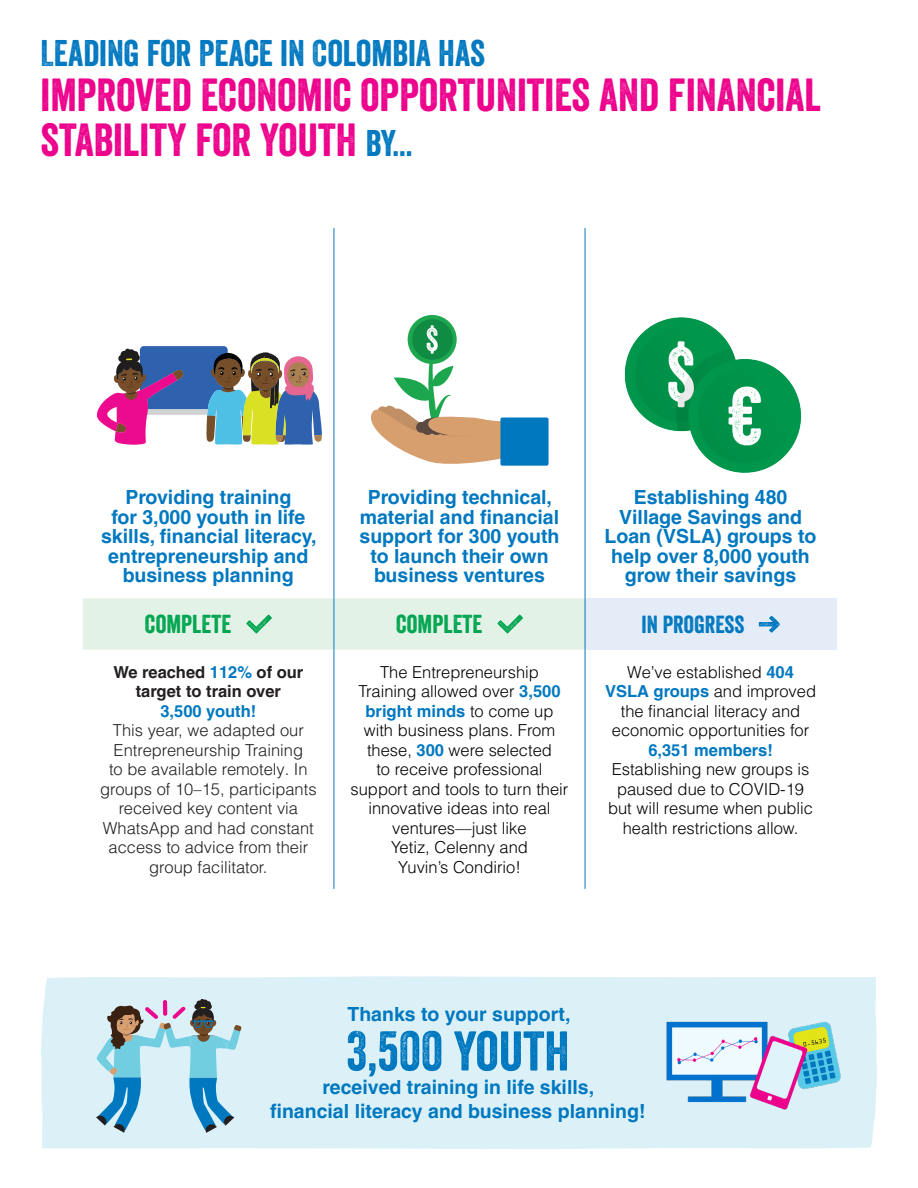
<style>
.page{position:relative;width:918px;height:1188px;background:#fff}
.page>*{position:absolute;margin:0;border:0;box-sizing:border-box;transform-origin:0 0}
.quote{font:54px "Veneer";color:#0078c0}
.t1{font:45px/45px "Veneer";color:#ed028c}
.t2{font:36px "Veneer";color:#0078c0}
.subsections{font:25.2px "Veneer";color:#00a54f}
.subsections-2{font:24px "Veneer";color:#0078c0}
.quote-2{font:700 19.5px/19.5px "Helvetica LT Pro";color:#0078c0;text-align:center}
.t3{font:300 16.5px/19.5px "Helvetica LT Pro";color:#000;text-align:center}
.t4{font:300 16.5px/19.5px "Helvetica LT Pro";color:#231f20;text-align:center}
.t5{font:700 16.5px/19.5px "Helvetica LT Pro";color:#231f20;text-align:center}
.t6{font:700 16.5px "Helvetica LT Pro";color:#0078c0}
.s1{font-size:36px;color:#0078c0}
.s2{color:#0078c0}
.s3{font-weight:700;color:#0078c0}
</style>
<div class="page">
<div style="left:585px;top:598px;width:251px;height:52px;background:#e3ecf7"></div>
<hr style="left:333px;top:228px;width:1px;height:246px;background:#0078c0">
<hr style="left:585px;top:228px;width:1px;height:246px;background:#0078c0">
<hr style="left:333px;top:474px;width:1px;height:124px;background:#0078c0">
<hr style="left:585px;top:474px;width:1px;height:124px;background:#0078c0">
<hr style="left:333px;top:650px;width:1px;height:239px;background:#0078c0">
<hr style="left:585px;top:650px;width:1px;height:239px;background:#0078c0">
<hr style="left:585px;top:598px;width:1px;height:52px;background:#0078c0">
<div style="left:83px;top:598px;width:502px;height:52px;background:#e3f2e7"></div>
<svg style="left:759px;top:616px;width:21px;height:17px"></svg>
<div style="left:41px;top:976px;width:836px;height:173px;background:#dbf1f7"></div>
<div style="left:500px;top:418px;width:49px;height:48px;background:#0078c0;border-radius:2px"></div>
<svg style="left:370px;top:315px;width:163px;height:151px"></svg>
<img style="left:624px;top:317px;width:178px;height:156px">
<svg style="left:96px;top:999px;width:146px;height:134px;background:#a3c9d7"></svg>
<svg style="left:97px;top:346px;width:225px;height:99px"></svg>
<img style="left:655px;top:1012px;width:195px;height:101px">
<p class="t2" style="left:40px;top:32px;width:446px">LEADING FOR PEACE IN COLOMBIA HAS</p>
<p class="t1" style="left:40px;top:73px;width:782px">IMPROVED ECONOMIC OPPORTUNITIES AND FINANCIAL<br>STABILITY FOR YOUTH <span class="s1">BY...</span></p>
<p class="quote-2" style="left:101px;top:488px;width:217px">Providing training<br>for 3,000 youth in life skills, financial literacy, entrepreneurship and business planning</p>
<p class="quote-2" style="left:360px;top:488px;width:201px">Providing technical, material and financial support for 300 youth to launch their own business ventures</p>
<p class="quote-2" style="left:605px;top:488px;width:213px">Establishing 480<br>Village Savings and<br>Loan (VSLA) groups to help over 8,000 youth grow their savings</p>
<p class="subsections" style="left:145px;top:609px;width:88px">COMPLETE</p>
<p class="subsections" style="left:396px;top:609px;width:88px">COMPLETE</p>
<p class="subsections-2" style="left:641px;top:609px;width:104px">IN PROGRESS</p>
<p class="t5" style="left:113px;top:662px;width:191px">We reached <span class="s2">112%</span> of our target to train over</p>
<p class="t6" style="left:160px;top:701px;width:97px">3,500 youth!</p>
<p class="t4" style="left:100px;top:720px;width:218px">This year, we adapted our<br>Entrepreneurship Training<br>to be available remotely. In groups of 10–15, participants received key content via<br>WhatsApp and had constant access to advice from their group facilitator.</p>
<p class="t3" style="left:351px;top:662px;width:219px">The Entrepreneurship<br>Training allowed over <span class="s3">3,500 bright minds</span> to come up with business plans. From these, <span class="s3">300</span> were selected<br>to receive professional support and tools to turn their innovative ideas into real ventures—just like</p>
<p class="t3" style="left:391px;top:837px;width:138px">Yetiz, Celenny and</p>
<p class="t3" style="left:398px;top:857px;width:124px">Yuvin’s Condirio!</p>
<p class="t3" style="left:605px;top:662px;width:213px">We’ve established <span class="s3">404<br>VSLA groups</span> and improved the financial literacy and economic opportunities for<br><span class="s3">6,351 members!</span></p>
<p class="t3" style="left:608px;top:759px;width:207px">Establishing new groups is paused due to COVID-19 but will resume when public health restrictions allow.</p>
<p class="quote-2" style="left:347px;top:1004px;width:225px">Thanks to your support,</p>
<p class="quote" style="left:346px;top:1018px;width:225px">3,500 YOUTH</p>
<p class="quote-2" style="left:322px;top:1078px;width:273px">received training in life skills,</p>
<p class="quote-2" style="left:270px;top:1102px;width:377px">financial literacy and business planning!</p>
</div>
